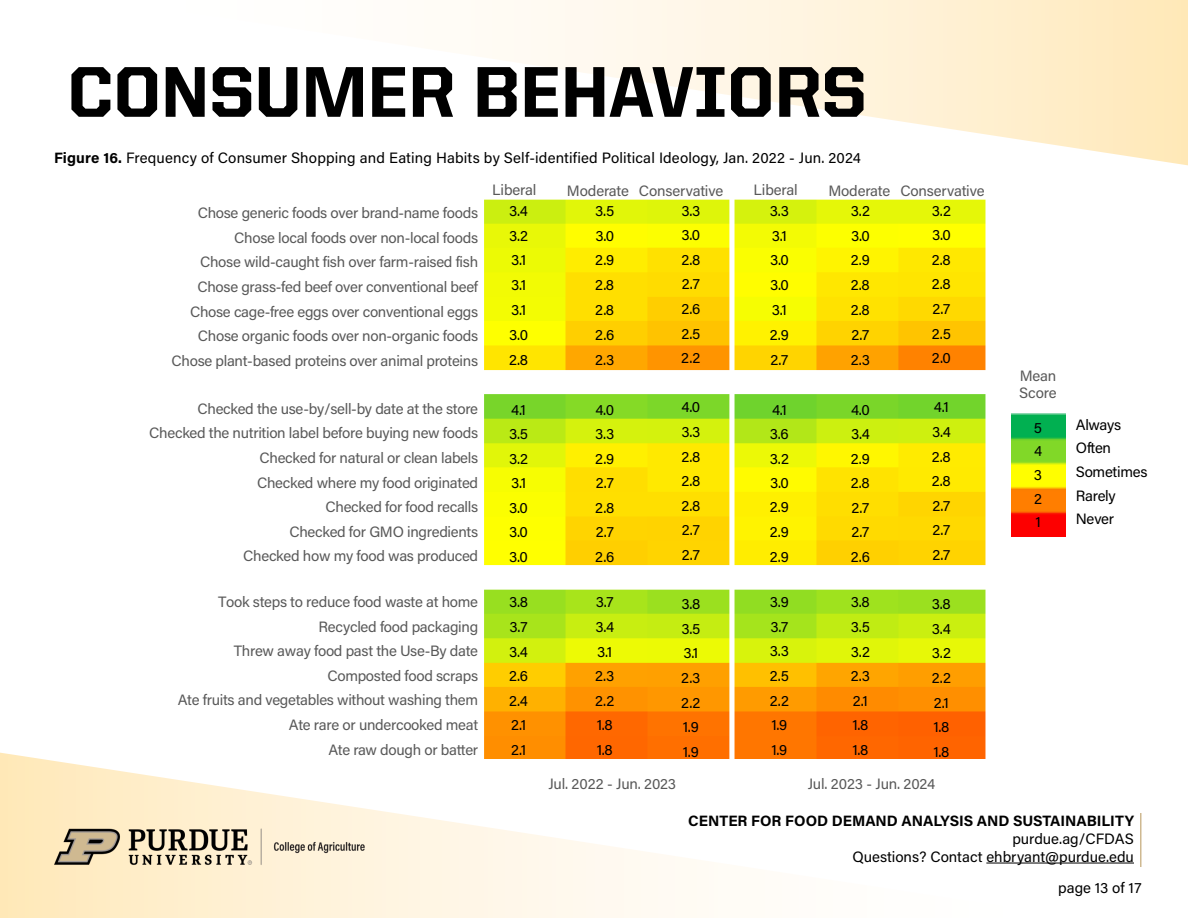
<style>
.page{position:relative;width:1188px;height:918px;background:#fff}
.page>*{position:absolute;margin:0;border:0;box-sizing:border-box;transform-origin:0 0}
.t1{font:800 72px "United Sans Reg";color:#000}
.t2{font:15px/24.6px "Acumin Pro";letter-spacing:-.02em;color:#595959;text-align:right}
.t3{font:15px/24.6px "Acumin Pro";letter-spacing:.005em;color:#000}
.t4{font:700 15px "Acumin Pro";letter-spacing:-.005em;color:#000}
.t5{font:15px/23.7px "Acumin Pro";letter-spacing:-.02em;color:#000}
.s1{font-weight:700}
</style>
<div class="page">
<svg style="left:480px;top:0;width:708px;height:165px"></svg>
<svg style="left:0;top:753px;width:1080px;height:165px"></svg>
<hr style="left:986px;top:863px;width:148px;height:1px;background:#000">
<hr style="left:1140px;top:813px;width:2px;height:54px;background:#cfb991">
<img style="left:54px;top:828px;width:367px;height:39px">
<img style="left:1011px;top:413px;width:54px;height:123px">
<img style="left:482px;top:199px;width:504px;height:560px">
<h1 class="t1" style="left:68px;top:52px;width:801px">CONSUMER BEHAVIORS</h1>
<p class="t3" style="left:54px;top:145px;width:809px"><span class="s1">Figure 16.</span> Frequency of Consumer Shopping and Eating Habits by Self-identified Political Ideology, Jan. 2022 - Jun. 2024</p>
<p class="t2" style="left:172px;top:200px;width:308px">Chose generic foods over brand-name foods Chose local foods over non-local foods<br>Chose wild-caught fish over farm-raised fish Chose grass-fed beef over conventional beef Chose cage-free eggs over conventional eggs Chose organic foods over non-organic foods Chose plant-based proteins over animal proteins</p>
<p class="t2" style="left:149px;top:396px;width:330px">Checked the use-by/sell-by date at the store Checked the nutrition label before buying new foods Checked for natural or clean labels<br>Checked where my food originated<br>Checked for food recalls<br>Checked for GMO ingredients<br>Checked how my food was produced</p>
<p class="t2" style="left:178px;top:589px;width:302px">Took steps to reduce food waste at home<br>Recycled food packaging<br>Threw away food past the Use-By date<br>Composted food scraps<br>Ate fruits and vegetables without washing them<br>Ate rare or undercooked meat<br>Ate raw dough or batter</p>
<p class="t2" style="left:492px;top:177px;width:46px">Liberal</p>
<p class="t2" style="left:567px;top:178px;width:158px">Moderate Conservative</p>
<p class="t2" style="left:753px;top:177px;width:46px">Liberal</p>
<p class="t2" style="left:828px;top:178px;width:158px">Moderate Conservative</p>
<p class="t3" style="left:509px;top:197px;width:21px">3.4<br>3.2<br>3.1<br>3.1<br>3.1<br>3.0<br>2.8</p>
<p class="t3" style="left:509px;top:397px;width:21px">4.1<br>3.5<br>3.2<br>3.1<br>3.0<br>3.0<br>3.0</p>
<p class="t3" style="left:509px;top:589px;width:20px">3.8<br>3.7<br>3.4<br>2.6<br>2.4<br>2.1<br>2.1</p>
<p class="t3" style="left:595px;top:197px;width:21px;text-align:justify">3.5<br>3.0<br>2.9<br>2.8<br>2.8<br>2.6<br>2.3</p>
<p class="t3" style="left:595px;top:397px;width:21px;text-align:justify">4.0<br>3.3<br>2.9<br>2.7<br>2.8<br>2.7<br>2.6</p>
<p class="t3" style="left:595px;top:589px;width:21px">3.7<br>3.4<br>3.1<br>2.3<br>2.2<br>1.8<br>1.8</p>
<p class="t3" style="left:681px;top:197px;width:21px;text-align:justify">3.3<br>3.0<br>2.8<br>2.7<br>2.6<br>2.5<br>2.2</p>
<p class="t3" style="left:681px;top:394px;width:21px;text-align:justify">4.0<br>3.3<br>2.8<br>2.8<br>2.8<br>2.7<br>2.7</p>
<p class="t3" style="left:681px;top:591px;width:21px">3.8<br>3.5<br>3.1<br>2.3<br>2.2<br>1.9<br>1.9</p>
<p class="t3" style="left:770px;top:197px;width:21px">3.3<br>3.1<br>3.0<br>3.0<br>3.1<br>2.9<br>2.7</p>
<p class="t3" style="left:770px;top:397px;width:21px">4.1<br>3.6<br>3.2<br>3.0<br>2.9<br>2.9<br>2.9</p>
<p class="t3" style="left:770px;top:589px;width:21px;text-align:justify">3.9<br>3.7<br>3.3<br>2.5<br>2.2<br>1.9<br>1.9</p>
<p class="t3" style="left:851px;top:197px;width:21px;text-align:justify">3.2<br>3.0<br>2.9<br>2.8<br>2.8<br>2.7<br>2.3</p>
<p class="t3" style="left:851px;top:397px;width:20px;text-align:justify">4.0<br>3.4<br>2.9<br>2.8<br>2.7<br>2.7<br>2.6</p>
<p class="t3" style="left:851px;top:589px;width:21px">3.8<br>3.5<br>3.2<br>2.3<br>2.1<br>1.8<br>1.8</p>
<p class="t3" style="left:932px;top:197px;width:21px;text-align:justify">3.2<br>3.0<br>2.8<br>2.8<br>2.7<br>2.5<br>2.0</p>
<p class="t3" style="left:932px;top:394px;width:20px">4.1<br>3.4<br>2.8<br>2.8<br>2.7<br>2.7<br>2.7</p>
<p class="t3" style="left:932px;top:591px;width:21px">3.8<br>3.4<br>3.2<br>2.2<br>2.1<br>1.8<br>1.8</p>
<p class="t2" style="left:549px;top:771px;width:129px">Jul. 2022 - Jun. 2023</p>
<p class="t2" style="left:808px;top:771px;width:129px">Jul. 2023 - Jun. 2024</p>
<p class="t2" style="left:1019px;top:367px;width:39px;line-height:16.5px;text-align:left">Mean<br>Score</p>
<p class="t3" style="left:1034px;top:415px;width:10px;line-height:23.7px;text-align:justify">5<br>4<br>3<br>2<br>1</p>
<p class="t5" style="left:1076px;top:412px;width:73px">Always<br>Often<br>Sometimes<br>Rarely<br>Never</p>
<p class="t4" style="left:688px;top:810px;width:447px">CENTER FOR FOOD DEMAND ANALYSIS AND SUSTAINABILITY</p>
<p class="t3" style="left:852px;top:829px;width:283px;line-height:18px;text-align:right">purdue.ag/CFDAS<br>Questions? Contact ehbryant@purdue.edu</p>
<p class="t3" style="left:1058px;top:875px;width:85px">page 13 of 17</p>
</div>
